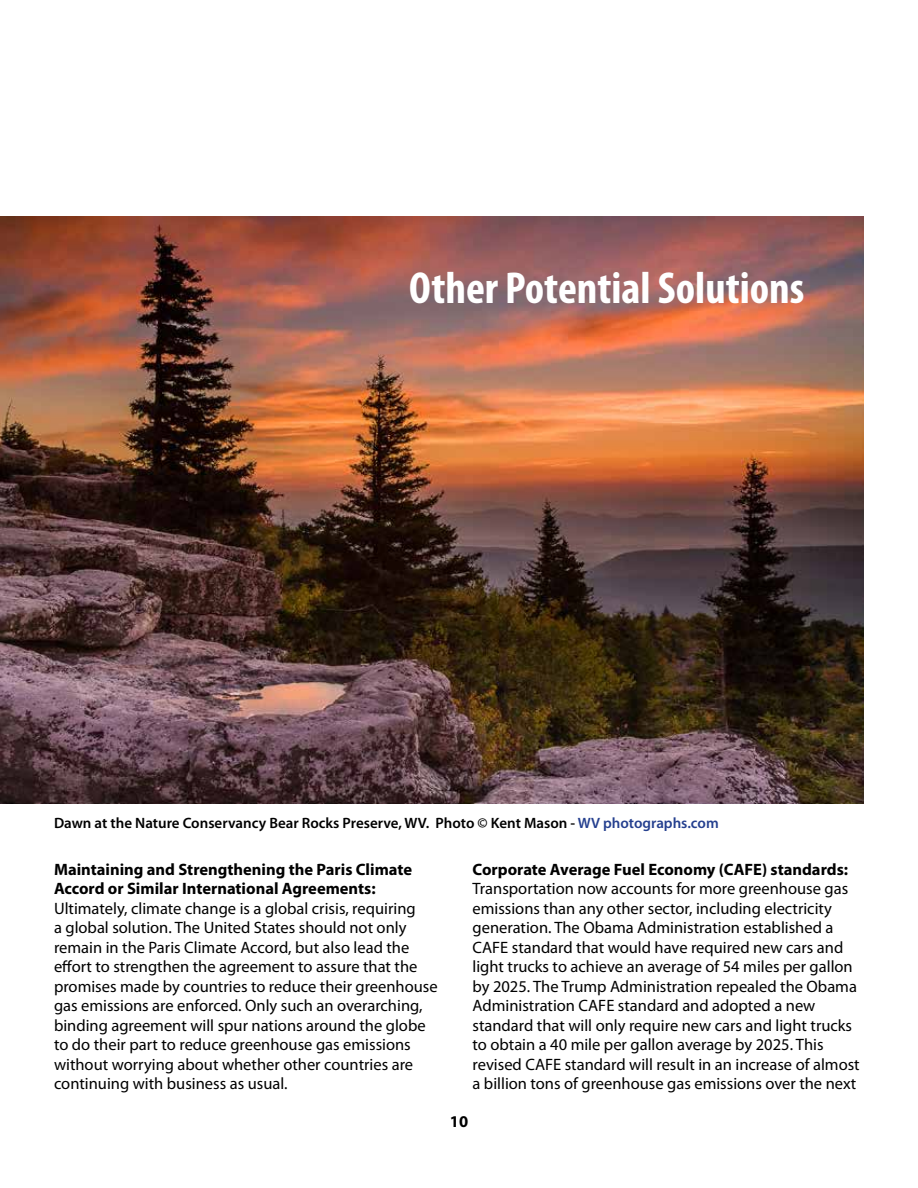
<style>
.page{position:relative;width:918px;height:1188px;background:#fff}
.page>*{position:absolute;margin:0;border:0;box-sizing:border-box;transform-origin:0 0}
.t1{font:700 condensed 45px "Myriad Pro";color:#fff}
.t2{font:16.5px/19.5px "Myriad Pro";color:#000}
.t3{font:700 16.5px/19.5px "Myriad Pro";color:#000}
.t4{font:600 15px "Myriad Pro";color:#000}
.s1{color:#25408f}
</style>
<div class="page">
<img style="left:0;top:216px;width:864px;height:588px">
<h1 class="t1" style="left:409px;top:260px;width:397px">Other Potential Solutions</h1>
<p class="t4" style="left:54px;top:814px;width:666px">Dawn at the Nature Conservancy Bear Rocks Preserve, WV. Photo © Kent Mason - <span class="s1">WV photographs.com</span></p>
<p class="t3" style="left:54px;top:859px;width:360px">Maintaining and Strengthening the Paris Climate<br>Accord or Similar International Agreements:</p>
<p class="t2" style="left:54px;top:898px;width:385px">Ultimately, climate change is a global crisis, requiring<br>a global solution. The United States should not only remain in the Paris Climate Accord, but also lead the effort to strengthen the agreement to assure that the promises made by countries to reduce their greenhouse gas emissions are enforced. Only such an overarching, binding agreement will spur nations around the globe to do their part to reduce greenhouse gas emissions without worrying about whether other countries are continuing with business as usual.</p>
<p class="t3" style="left:473px;top:859px;width:377px">Corporate Average Fuel Economy (CAFE) standards:</p>
<p class="t2" style="left:473px;top:879px;width:389px">Transportation now accounts for more greenhouse gas emissions than any other sector, including electricity generation. The Obama Administration established a CAFE standard that would have required new cars and light trucks to achieve an average of 54 miles per gallon by 2025. The Trump Administration repealed the Obama Administration CAFE standard and adopted a new standard that will only require new cars and light trucks to obtain a 40 mile per gallon average by 2025. This revised CAFE standard will result in an increase of almost a billion tons of greenhouse gas emissions over the next</p>
<p class="t3" style="left:450px;top:1111px;width:20px">10</p>
</div>
